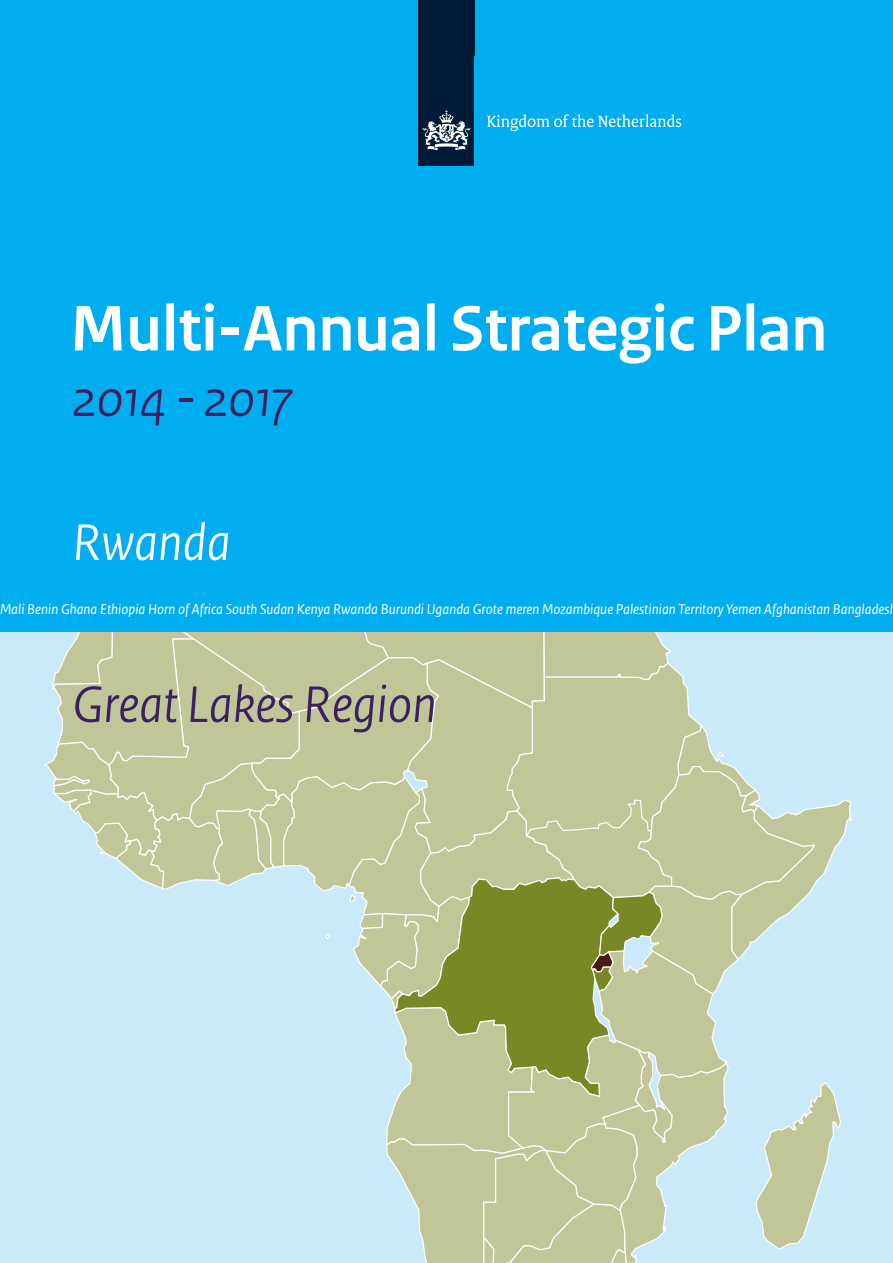
<style>
.page{position:relative;width:893px;height:1263px;background:#fff}
.page>*{position:absolute;margin:0;border:0;box-sizing:border-box;transform-origin:0 0}
._02_BZ_A4_Omslag_Tit{font:700 67.5px "Rijksoverheid Sans Heading";color:#fff}
._04_BZ_A4_Omslag_Sub{font:italic 54px "Rijksoverheid Sans Heading";color:#3c2061}
._04_BZ_A4_Omslag_Sub-2{font:italic 54px "Rijksoverheid Sans Heading";color:#fff}
._06_BZ_A4_Binnenkant{font:italic 15px "Rijksoverheid Sans Text";color:#fff}
</style>
<div class="page">
<div style="left:0;top:625px;width:893px;height:638px;background:#cae9f9"></div>
<svg style="left:42px;top:631px;width:816px;height:632px"></svg>
<div style="left:0;top:0;width:893px;height:631px;background:#00aeef"></div>
<div style="left:419px;top:0;width:55px;height:166px;background:#001b38"></div>
<svg style="left:423px;top:110px;width:47px;height:40px"></svg>
<svg style="left:487px;top:114px;width:194px;height:17px"></svg>
<p class="_02_BZ_A4_Omslag_Tit" style="left:70px;top:290px;width:759px">Multi-Annual Strategic Plan</p>
<p class="_04_BZ_A4_Omslag_Sub" style="left:72px;top:368px;width:222px">2014 - 2017</p>
<p class="_04_BZ_A4_Omslag_Sub-2" style="left:72px;top:512px;width:160px">Rwanda</p>
<p class="_06_BZ_A4_Binnenkant" style="left:0;top:601px;width:891px">Mali Benin Ghana Ethiopia Horn of Africa South Sudan Kenya Rwanda Burundi Uganda Grote meren Mozambique Palestinian Territory Yemen Afghanistan Banglades</p>
<p class="_04_BZ_A4_Omslag_Sub" style="left:72px;top:674px;width:366px">Great Lakes Region</p>
</div>
